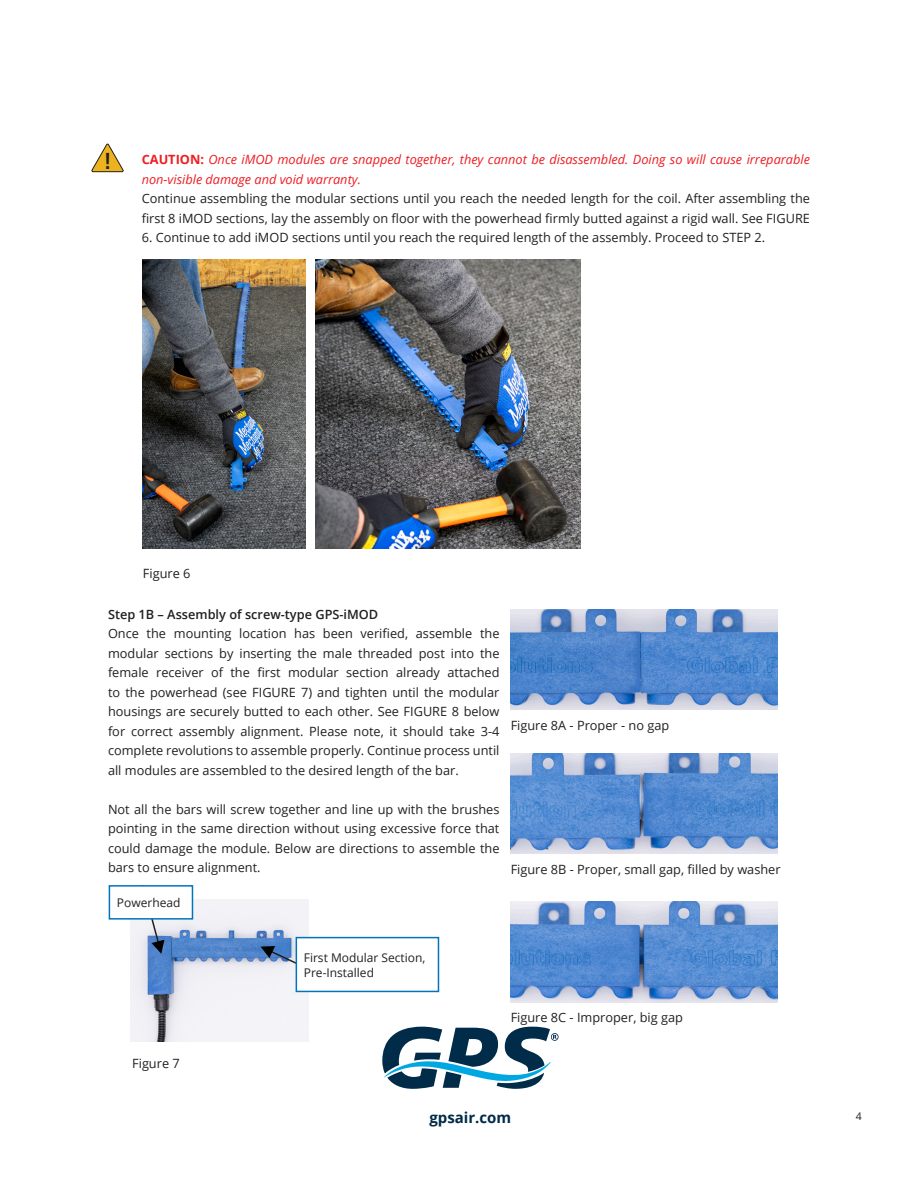
<style>
.page{position:relative;width:918px;height:1188px;background:#fff}
.page>*{position:absolute;margin:0;border:0;box-sizing:border-box;transform-origin:0 0}
.t1{font:700 condensed 23.1px "Frutiger LT Pro";color:#231f20}
.t2{font:700 15px "Open Sans";color:#002b49}
.GPS_Manual_Bodycopy{font:12.75px/19.5px "Open Sans";color:#231f20;text-align:justify}
.GPS_Manual_Bodycopy-2{font:italic 12.75px/19.5px "Open Sans";color:#ee1d23}
.GPS_Manual_Bodycopy-3{font:600 12.75px "Open Sans";color:#231f20}
.t3{font:12px/15px "Open Sans";color:#231f20}
.t4{font:10.5px "Open Sans";color:#231f20}
.s1{font-weight:700;font-style:normal}
</style>
<div class="page">
<svg style="left:382px;top:1027px;width:176px;height:61px"></svg>
<img style="left:143px;top:259px;width:162px;height:290px">
<img style="left:315px;top:259px;width:265px;height:290px">
<svg style="left:91px;top:143px;width:33px;height:30px"></svg>
<img style="left:131px;top:899px;width:177px;height:142px">
<svg style="left:260px;top:945px;width:36px;height:34px"></svg>
<div style="left:296px;top:938px;width:142px;height:53px;background:#fff"></div>
<div style="left:296px;top:937px;width:143px;height:55px;border:2px solid #0174bc"></div>
<svg style="left:141px;top:920px;width:23px;height:34px"></svg>
<div style="left:109px;top:886px;width:83px;height:33px;background:#fff"></div>
<div style="left:109px;top:885px;width:84px;height:35px;border:2px solid #0174bc"></div>
<img style="left:510px;top:609px;width:267px;height:100px">
<img style="left:510px;top:753px;width:267px;height:101px">
<img style="left:510px;top:902px;width:267px;height:100px">
<p class="t1" style="left:104px;top:147px;width:10px">!</p>
<p class="GPS_Manual_Bodycopy-2" style="left:142px;top:150px;width:670px"><span class="s1">CAUTION:</span> Once iMOD modules are snapped together, they cannot be disassembled. Doing so will cause irreparable non-visible damage and void warranty.</p>
<p class="GPS_Manual_Bodycopy" style="left:142px;top:189px;width:670px">Continue assembling the modular sections until you reach the needed length for the coil. After assembling the first 8 iMOD sections, lay the assembly on floor with the powerhead firmly butted against a rigid wall. See FIGURE</p>
<p class="GPS_Manual_Bodycopy" style="left:142px;top:228px;width:625px">6. Continue to add iMOD sections until you reach the required length of the assembly. Proceed to STEP 2.</p>
<p class="GPS_Manual_Bodycopy" style="left:143px;top:563px;width:49px">Figure 6</p>
<p class="GPS_Manual_Bodycopy-3" style="left:108px;top:605px;width:272px">Step 1B – Assembly of screw-type GPS-iMOD</p>
<p class="GPS_Manual_Bodycopy" style="left:108px;top:624px;width:393px">Once the mounting location has been verified, assemble the modular sections by inserting the male threaded post into the female receiver of the first modular section already attached to the powerhead (see FIGURE 7) and tighten until the modular housings are securely butted to each other. See FIGURE 8 below for correct assembly alignment. Please note, it should take 3-4 complete revolutions to assemble properly. Continue process until all modules are assembled to the desired length of the bar.</p>
<p class="GPS_Manual_Bodycopy" style="left:108px;top:799px;width:393px">Not all the bars will screw together and line up with the brushes pointing in the same direction without using excessive force that could damage the module. Below are directions to assemble the bars to ensure alignment.</p>
<p class="t3" style="left:117px;top:895px;width:65px">Powerhead</p>
<p class="GPS_Manual_Bodycopy" style="left:511px;top:715px;width:160px">Figure 8A - Proper - no gap</p>
<p class="GPS_Manual_Bodycopy" style="left:511px;top:859px;width:272px">Figure 8B - Proper, small gap, filled by washer</p>
<p class="GPS_Manual_Bodycopy" style="left:132px;top:1054px;width:49px">Figure 7</p>
<p class="t3" style="left:304px;top:949px;width:123px">First Modular Section,<br>Pre-Installed</p>
<p class="GPS_Manual_Bodycopy" style="left:511px;top:1008px;width:174px">Figure 8C - Improper, big gap</p>
<p class="t2" style="left:429px;top:1107px;width:83px">gpsair.com</p>
<p class="t4" style="left:856px;top:1109px;width:8px">4</p>
</div>
